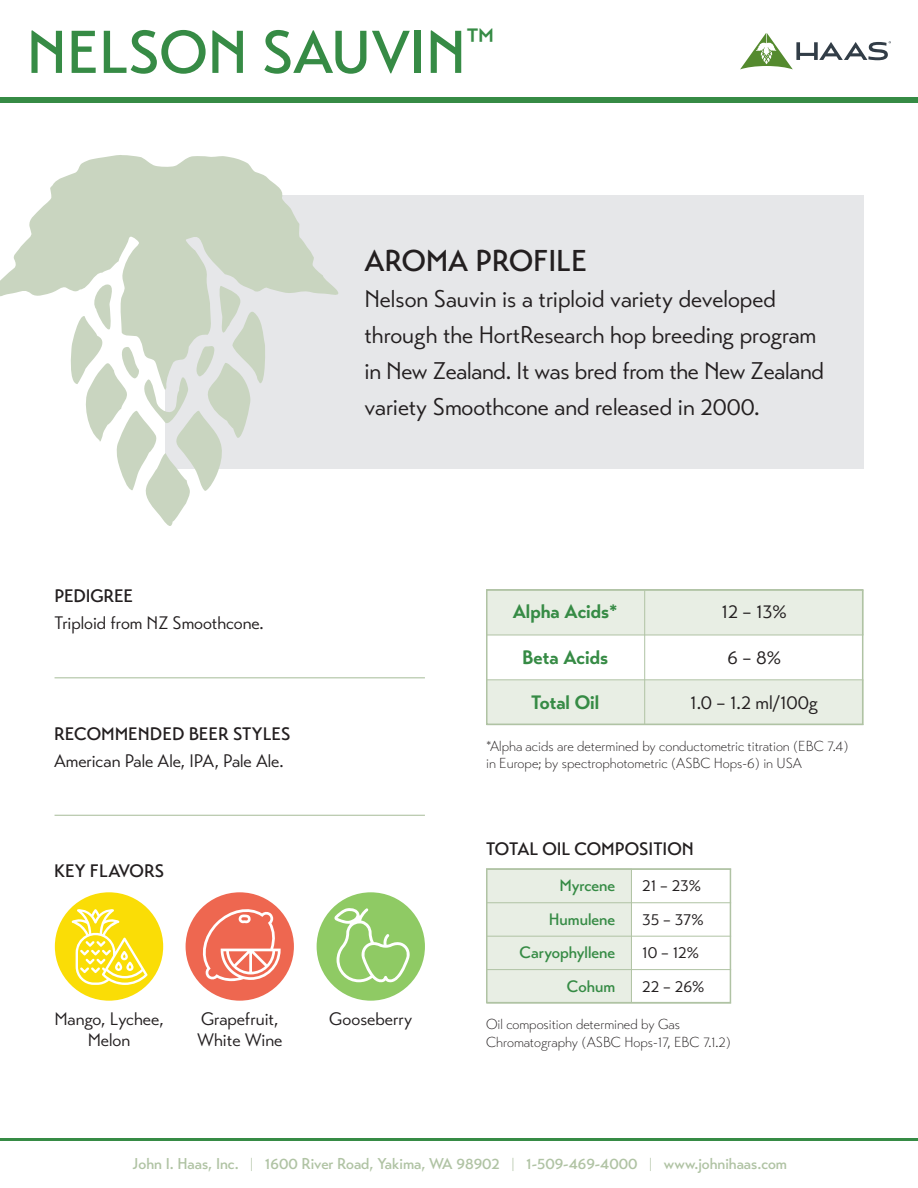
<style>
.page{position:relative;width:918px;height:1188px;background:#fff}
.page>*{position:absolute;margin:0;border:0;box-sizing:border-box;transform-origin:0 0}
.t1{font:500 60px "Transat";color:#368b45}
.t2{font:500 30px "Transat";color:#231f20}
.t3{font:24px/36px "Transat Standard";letter-spacing:-.005em;color:#231f20}
.t4{font:700 19.35px "Transat";color:#368b45}
.t5{font:19.35px "Transat Standard";color:#231f20}
.t6{font:18px/21px "Transat Standard";color:#231f20;text-align:center}
.t7{font:500 18px "Transat";color:#231f20}
.t8{font:500 16.5px/33.6px "Transat";color:#368b45;text-align:right}
.t9{font:16.5px/33.6px "Transat Standard";color:#231f20}
.t10{font:500 15.6px "Transat";color:#b0c3a4}
.t11{font:300 14.4px/17.2px "Transat";color:#231f20}
.s1{font-weight:300}
</style>
<div class="page">
<div style="left:55px;top:892px;width:108px;height:109px;background:#fadd06;border-radius:50%"></div>
<svg style="left:72px;top:908px;width:76px;height:77px"></svg>
<div style="left:0;top:97px;width:918px;height:6px;background:#368b45"></div>
<hr style="left:0;top:1138px;width:918px;height:3px;background:#368b45">
<div style="left:166px;top:195px;width:698px;height:274px;background:#e6e7e9"></div>
<svg style="left:0;top:155px;width:339px;height:142px;fill:#c9d5c0"></svg>
<svg style="left:68px;top:284px;width:198px;height:242px"></svg>
<hr style="left:55px;top:677px;width:370px;height:1px;background:#b0c3a4">
<hr style="left:55px;top:815px;width:370px;height:1px;background:#b0c3a4">
<div style="left:486px;top:680px;width:377px;height:45px;background:#e8eee4"></div>
<div style="left:486px;top:590px;width:377px;height:45px;background:#e8eee4"></div>
<div style="left:486px;top:589px;width:377px;height:136px;border:2px solid #b0c3a4"></div>
<hr style="left:644px;top:591px;width:1px;height:133px;background:#b0c3a4">
<hr style="left:487px;top:635px;width:376px;height:1px;background:#b0c3a4">
<hr style="left:487px;top:679px;width:376px;height:1px;background:#b0c3a4">
<hr style="left:487px;top:724px;width:376px;height:1px;background:#b0c3a4">
<hr style="left:487px;top:590px;width:376px;height:1px;background:#b0c3a4">
<div style="left:486px;top:868px;width:146px;height:135px;background:#e8eee4"></div>
<div style="left:486px;top:868px;width:245px;height:135px;border:2px solid #b0c3a4"></div>
<hr style="left:631px;top:870px;width:1px;height:133px;background:#b0c3a4">
<hr style="left:487px;top:902px;width:244px;height:1px;background:#b0c3a4">
<hr style="left:487px;top:936px;width:244px;height:1px;background:#b0c3a4">
<hr style="left:487px;top:969px;width:244px;height:1px;background:#b0c3a4">
<hr style="left:487px;top:1003px;width:244px;height:1px;background:#b0c3a4">
<hr style="left:487px;top:869px;width:244px;height:1px;background:#b0c3a4">
<div style="left:186px;top:892px;width:108px;height:109px;background:#ee6750;border-radius:50%"></div>
<svg style="left:199px;top:905px;width:82px;height:76px"></svg>
<div style="left:317px;top:892px;width:108px;height:109px;background:#8fca64;border-radius:50%"></div>
<svg style="left:334px;top:907px;width:76px;height:76px"></svg>
<svg style="left:740px;top:33px;width:151px;height:36px"></svg>
<h1 class="t1" style="left:27px;top:16px;width:469px">NELSON SAUVIN<sup>™</sup></h1>
<h2 class="t2" style="left:364px;top:242px;width:224px">AROMA PROFILE</h2>
<h3 class="t3" style="left:364px;top:281px;width:461px">Nelson Sauvin is a triploid variety developed through the HortResearch hop breeding program in New Zealand. It was bred from the New Zealand variety Smoothcone and released in 2000.</h3>
<p class="t7" style="left:55px;top:585px;width:80px">PEDIGREE</p>
<p class="t6" style="left:55px;top:613px;width:211px">Triploid from NZ Smoothcone.</p>
<p class="t7" style="left:54px;top:723px;width:238px">RECOMMENDED BEER STYLES</p>
<p class="t6" style="left:54px;top:750px;width:231px">American Pale Ale, IPA, Pale Ale.</p>
<p class="t7" style="left:54px;top:860px;width:112px">KEY FLAVORS</p>
<p class="t6" style="left:54px;top:1009px;width:111px">Mango, Lychee,<br>Melon</p>
<p class="t6" style="left:197px;top:1009px;width:87px;text-align:left">Grapefruit,<br>White Wine</p>
<p class="t6" style="left:329px;top:1009px;width:85px">Gooseberry</p>
<h3 class="t4" style="left:513px;top:600px;width:106px">Alpha Acids*</h3>
<h3 class="t4" style="left:522px;top:645px;width:87px">Beta Acids</h3>
<h3 class="t4" style="left:531px;top:691px;width:70px">Total Oil</h3>
<h3 class="t5" style="left:722px;top:600px;width:67px">12 – 13%</h3>
<h3 class="t5" style="left:728px;top:646px;width:55px">6 – 8%</h3>
<h3 class="t5" style="left:690px;top:691px;width:129px">1.0 – 1.2 ml/100g</h3>
<p class="t11" style="left:486px;top:737px;width:364px">*Alpha acids are determined by conductometric titration (EBC 7.4) in Europe; by spectrophotometric (ASBC Hops-6) in USA</p>
<p class="t7" style="left:486px;top:838px;width:209px">TOTAL OIL COMPOSITION</p>
<p class="t8" style="left:520px;top:869px;width:97px">Myrcene<br>Humulene<br>Caryophyllene<br>Cohum</p>
<p class="t9" style="left:642px;top:869px;width:64px">21 – 23%<br>35 – 37%<br>10 – 12%<br>22 – 26%</p>
<p class="t11" style="left:486px;top:1016px;width:247px">Oil composition determined by Gas<br>Chromatography (ASBC Hops-17, EBC 7.1.2)</p>
<p class="t10" style="left:132px;top:1154px;width:656px">John I. Haas, Inc. <span class="s1">|</span> 1600 River Road, Yakima, WA 98902 <span class="s1">|</span> 1-509-469-4000 <span class="s1">|</span> www.johnihaas.com</p>
</div>
